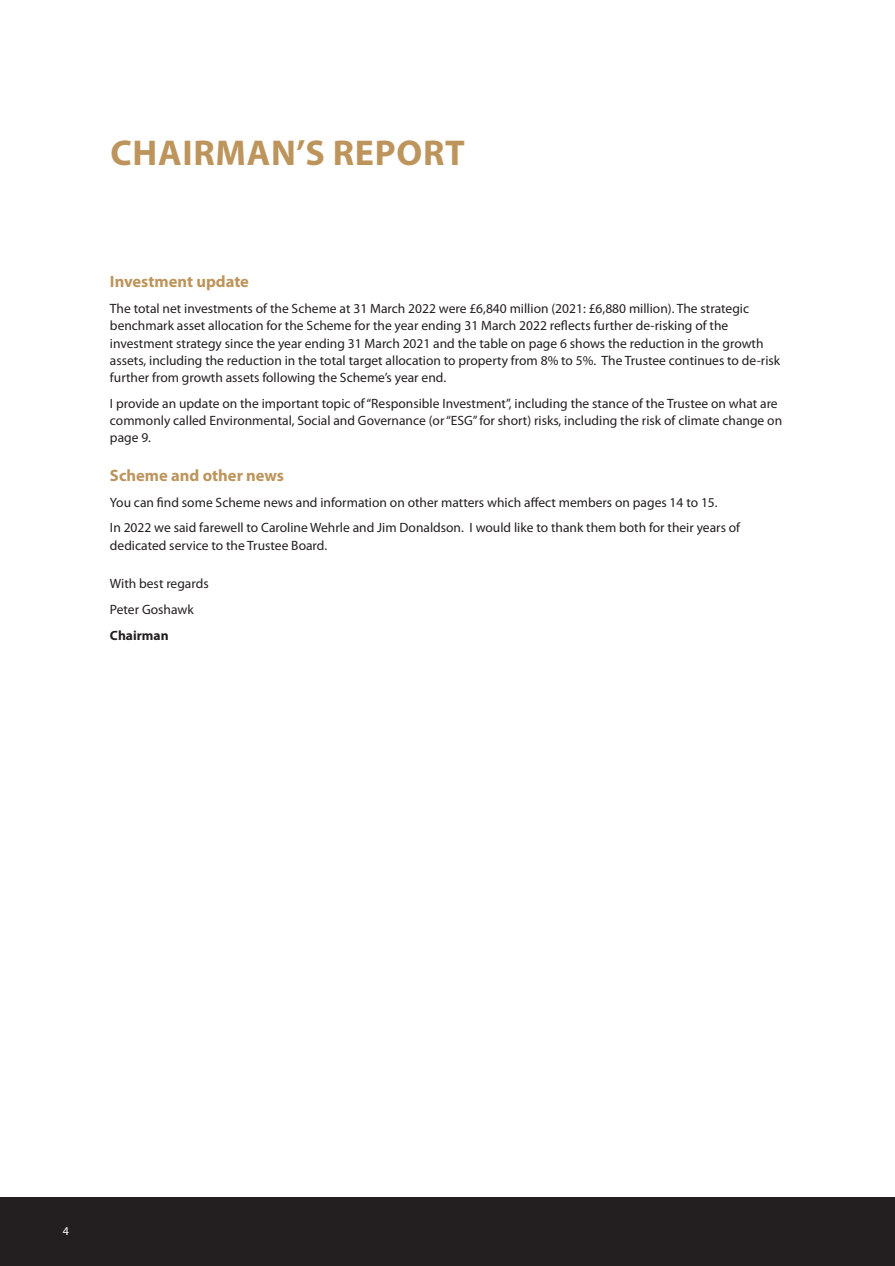
<style>
.page{position:relative;width:895px;height:1266px;background:#fff}
.page>*{position:absolute;margin:0;border:0;box-sizing:border-box;transform-origin:0 0}
.t1{font:700 36px "Myriad Pro";letter-spacing:.02em;color:#bd955c}
.t2{font:700 16.5px "Myriad Pro";color:#bd955c}
.t3{font:13.5px/17.2px "Myriad Pro";color:#231f20}
.t4{font:700 13.5px "Myriad Pro";color:#231f20}
.t5{font:12px "Myriad Pro";color:#fff}
</style>
<div class="page">
<div style="left:0;top:1198px;width:894px;height:68px;background:#231f20"></div>
<p class="t1" style="left:110px;top:132px;width:356px">CHAIRMAN’S REPORT</p>
<p class="t2" style="left:110px;top:272px;width:140px">Investment update</p>
<p class="t3" style="left:110px;top:300px;width:671px">The total net investments of the Scheme at 31 March 2022 were £6,840 million (2021: £6,880 million). The strategic benchmark asset allocation for the Scheme for the year ending 31 March 2022 reflects further de-risking of the investment strategy since the year ending 31 March 2021 and the table on page 6 shows the reduction in the growth assets, including the reduction in the total target allocation to property from 8% to 5%. The Trustee continues to de-risk further from growth assets following the Scheme’s year end.</p>
<p class="t3" style="left:110px;top:395px;width:673px">I provide an update on the important topic of “Responsible Investment”, including the stance of the Trustee on what are commonly called Environmental, Social and Governance (or “ESG” for short) risks, including the risk of climate change on page 9.</p>
<p class="t2" style="left:110px;top:466px;width:175px">Scheme and other news</p>
<p class="t3" style="left:110px;top:494px;width:609px">You can find some Scheme news and information on other matters which affect members on pages 14 to 15.</p>
<p class="t3" style="left:110px;top:519px;width:631px">In 2022 we said farewell to Caroline Wehrle and Jim Donaldson. I would like to thank them both for their years of dedicated service to the Trustee Board.</p>
<p class="t3" style="left:110px;top:575px;width:100px">With best regards</p>
<p class="t3" style="left:110px;top:601px;width:85px">Peter Goshawk</p>
<p class="t4" style="left:110px;top:627px;width:60px">Chairman</p>
<p class="t5" style="left:63px;top:1224px;width:8px">4</p>
</div>
